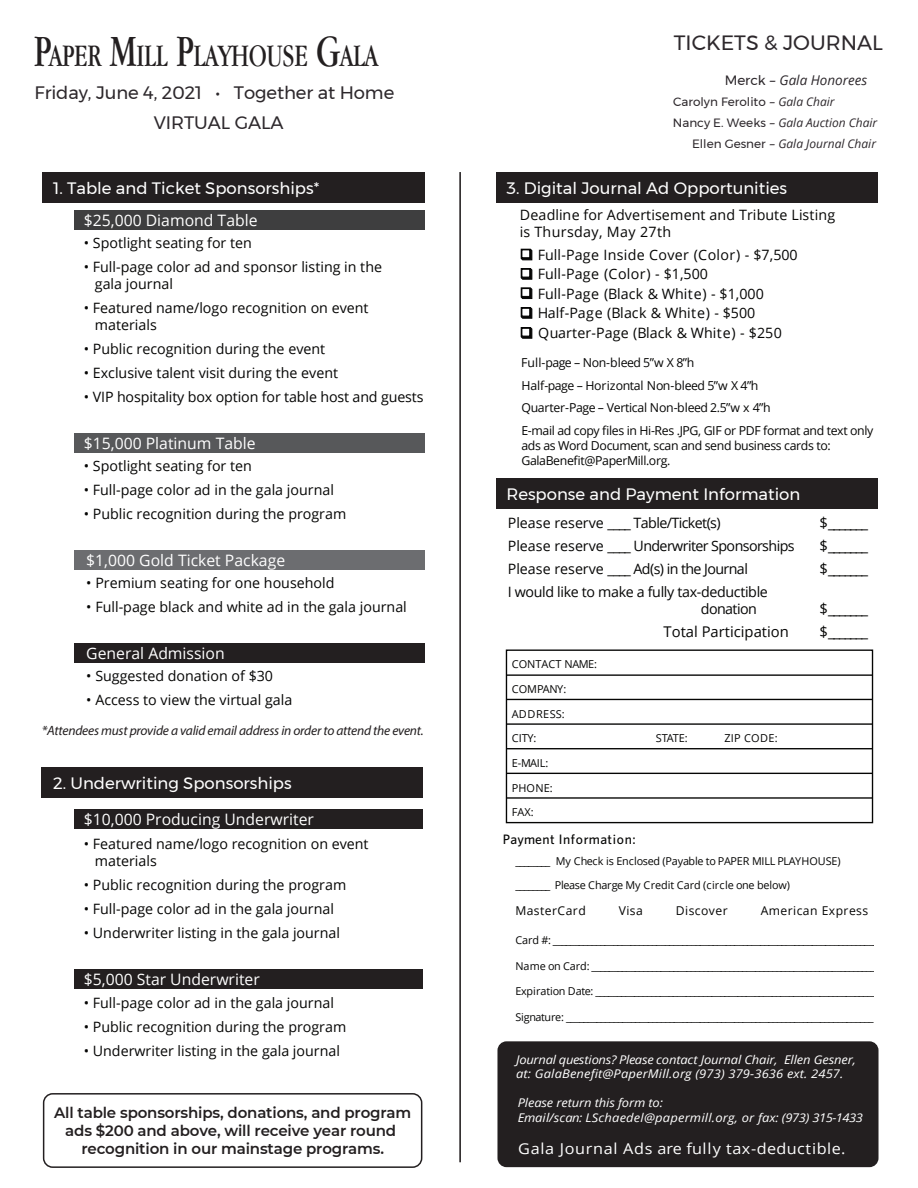
<style>
.page{position:relative;width:918px;height:1188px;background:#fff}
.page>*{position:absolute;margin:0;border:0;box-sizing:border-box;transform-origin:0 0}
.t1{font:32.25px "Garamand Condensed SW";letter-spacing:-.01em;color:#231f20}
.t2{font:20.7px "Montserrat";color:#2d282c}
.t3{font:18px/30.3px "Montserrat";letter-spacing:-.005em;color:#2d282c;text-align:center}
.t4{font:16.5px "Montserrat";color:#fff}
.t5{font:15.75px "Open Sans";color:#fff}
.t6{font:600 15px/18px "Montserrat";letter-spacing:-.01em;color:#231f20;text-align:center}
.t7{font:15px "Open Sans";letter-spacing:.04em;color:#fff;scale:1.08 1}
.t8{font:14.85px/23.2px "Open Sans";color:#050504;text-align:justify}
.t9{font:14.25px/19.6px "Open Sans";color:#050504}
.t10{font:14.25px/23.2px "Open Sans";letter-spacing:-.025em;color:#050504}
.t11{font:14.25px "Open Sans";letter-spacing:-.04em;color:#050504}
.t12{font:500 13.65px "Whitney";letter-spacing:.035em;color:#050504}
.t13{font:italic 13.5px "Myriad Pro";letter-spacing:-.015em;color:#231f20}
.t14{font:italic 13.5px "Open Sans";color:#2d282c}
.t15{font:12.3px/22.5px "Open Sans";letter-spacing:-.03em;color:#050504}
.t16{font:12.15px "Open Sans";letter-spacing:.035em;color:#050504}
.t17{font:italic 12px/14.4px "Open Sans";letter-spacing:-.01em;color:#fff;scale:1.08 1}
.t18{font:italic 12px/21px "Open Sans";color:#2d282c;text-align:right}
.t19{font:12px "Montserrat";color:#2d282c}
.t20{font:10.95px "Open Sans";color:#050504}
.t21{font:10.95px "Open Sans";letter-spacing:-.02em;color:#050504}
.t22{font:10.95px "Open Sans";letter-spacing:.035em;color:#050504}
.t23{font:10.8px "Open Sans";letter-spacing:-.01em;color:#050504}
.t24{font:10.8px "Open Sans";letter-spacing:-.03em;color:#050504}
.s1{font-size:46.2px}
.s2{font-family:"Montserrat";font-style:normal}
.s3{font-family:"Open Sans";font-style:italic}
</style>
<div class="page">
<div style="left:42px;top:172px;width:383px;height:30px;background:#231f20"></div>
<div style="left:496px;top:172px;width:381px;height:30px;background:#231f20"></div>
<div style="left:496px;top:478px;width:381px;height:30px;background:#231f20"></div>
<div style="left:42px;top:767px;width:381px;height:30px;background:#231f20"></div>
<div style="left:497px;top:1041px;width:382px;height:126px;background:#231f20;border-radius:9px"></div>
<div style="left:43px;top:1093px;width:379px;height:75px;border:2px solid #231f20;border-radius:9px"></div>
<div style="left:74px;top:210px;width:350px;height:20px;background:#3e3e3f"></div>
<div style="left:74px;top:550px;width:350px;height:20px;background:#6c6d70"></div>
<div style="left:74px;top:433px;width:350px;height:20px;background:#57585a"></div>
<div style="left:74px;top:643px;width:351px;height:20px;background:#231f20"></div>
<svg style="left:521px;top:249px;width:11px;height:11px"></svg>
<svg style="left:521px;top:268px;width:11px;height:12px"></svg>
<svg style="left:521px;top:288px;width:11px;height:11px"></svg>
<svg style="left:521px;top:307px;width:11px;height:12px"></svg>
<svg style="left:521px;top:327px;width:11px;height:12px"></svg>
<hr style="left:459px;top:172px;width:2px;height:990px;background:#231f20">
<div style="left:506px;top:650px;width:367px;height:173px;border:1px solid #050504"></div>
<hr style="left:506px;top:699px;width:367px;height:1px;background:#050504">
<hr style="left:506px;top:723px;width:367px;height:2px;background:#050504">
<hr style="left:506px;top:748px;width:367px;height:1px;background:#050504">
<hr style="left:506px;top:773px;width:367px;height:1px;background:#050504">
<hr style="left:506px;top:797px;width:367px;height:2px;background:#050504">
<div style="left:74px;top:809px;width:349px;height:20px;background:#231f20"></div>
<div style="left:74px;top:969px;width:349px;height:20px;background:#231f20"></div>
<hr style="left:506px;top:674px;width:367px;height:2px;background:#050504">
<h1 class="t1" style="left:34px;top:36px;width:346px"><span class="s1">P</span>APER <span class="s1">M</span>ILL <span class="s1">P</span>LAYHOUSE <span class="s1">G</span>ALA</h1>
<p class="t3" style="left:35px;top:77px;width:361px">Friday, June 4, 2021 • Together at Home<br>VIRTUAL GALA</p>
<h2 class="t2" style="left:674px;top:27px;width:211px">TICKETS &amp; JOURNAL</h2>
<p class="t14" style="left:725px;top:71px;width:144px"><span class="s2">Merck</span> – Gala Honorees</p>
<p class="t19" style="left:673px;top:93px;width:163px">Carolyn Ferolito <span class="s3">– Gala Chair</span></p>
<p class="t18" style="left:673px;top:112px;width:206px"><span class="s2">Nancy E. Weeks</span> – Gala Auction Chair<br><span class="s2">Ellen Gesner</span> – Gala Journal Chair</p>
<p class="t4" style="left:53px;top:176px;width:268px">1. Table and Ticket Sponsorships*</p>
<p class="t4" style="left:506px;top:175px;width:282px">3. Digital Journal Ad Opportunities</p>
<p class="t5" style="left:84px;top:209px;width:175px">$25,000 Diamond Table</p>
<p class="t9" style="left:84px;top:233px;width:170px">• Spotlight seating for ten</p>
<p class="t9" style="left:95px;top:258px;width:289px;line-height:17.1px;text-indent:-11px">• Full-page color ad and sponsor listing in the gala journal</p>
<p class="t9" style="left:95px;top:299px;width:275px;line-height:17.1px;text-indent:-11px">• Featured name/logo recognition on event materials</p>
<p class="t9" style="left:84px;top:339px;width:243px">• Public recognition during the event</p>
<p class="t9" style="left:84px;top:363px;width:256px">• Exclusive talent visit during the event</p>
<p class="t9" style="left:84px;top:387px;width:341px">• VIP hospitality box option for table host and guests</p>
<p class="t5" style="left:84px;top:432px;width:173px">$15,000 Platinum Table</p>
<p class="t9" style="left:84px;top:456px;width:170px">• Spotlight seating for ten</p>
<p class="t9" style="left:84px;top:480px;width:252px">• Full-page color ad in the gala journal</p>
<p class="t9" style="left:84px;top:504px;width:264px">• Public recognition during the program</p>
<p class="t5" style="left:86px;top:549px;width:200px">$1,000 Gold Ticket Package</p>
<p class="t9" style="left:86px;top:573px;width:250px">• Premium seating for one household</p>
<p class="t9" style="left:86px;top:597px;width:322px">• Full-page black and white ad in the gala journal</p>
<p class="t5" style="left:86px;top:642px;width:140px">General Admission</p>
<p class="t9" style="left:86px;top:666px;width:188px">• Suggested donation of $30</p>
<p class="t9" style="left:86px;top:690px;width:208px">• Access to view the virtual gala</p>
<p class="t13" style="left:42px;top:723px;width:384px">*Attendees must provide a valid email address in order to attend the event.</p>
<p class="t4" style="left:53px;top:771px;width:240px">2. Underwriting Sponsorships</p>
<p class="t5" style="left:84px;top:808px;width:232px">$10,000 Producing Underwriter</p>
<p class="t9" style="left:95px;top:835px;width:275px;line-height:17.1px;text-indent:-11px">• Featured name/logo recognition on event materials</p>
<p class="t9" style="left:84px;top:875px;width:264px">• Public recognition during the program</p>
<p class="t9" style="left:84px;top:899px;width:252px">• Full-page color ad in the gala journal</p>
<p class="t9" style="left:84px;top:923px;width:258px">• Underwriter listing in the gala journal</p>
<p class="t5" style="left:84px;top:969px;width:178px">$5,000 Star Underwriter</p>
<p class="t9" style="left:84px;top:992px;width:252px">• Full-page color ad in the gala journal</p>
<p class="t9" style="left:84px;top:1016px;width:264px">• Public recognition during the program</p>
<p class="t9" style="left:84px;top:1040px;width:258px">• Underwriter listing in the gala journal</p>
<p class="t6" style="left:54px;top:1103px;width:359px">All table sponsorships, donations, and program ads $200 and above, will receive year round recognition in our mainstage programs.</p>
<p class="t9" style="left:520px;top:206px;width:317px;line-height:16.8px">Deadline for Advertisement and Tribute Listing is Thursday, May 27th</p>
<p class="t9" style="left:538px;top:245px;width:261px">Full-Page Inside Cover (Color) - $7,500<br>Full-Page (Color) - $1,500<br>Full-Page (Black &amp; White) - $1,000<br>Half-Page (Black &amp; White) - $500<br>Quarter-Page (Black &amp; White) - $250</p>
<p class="t15" style="left:521px;top:351px;width:354px">Full-page – Non-bleed 5”w X 8”h<br>Half-page – Horizontal Non-bleed 5”w X 4”h<br>Quarter-Page – Vertical Non-bleed 2.5”w x 4”h<br>E-mail ad copy files in Hi-Res .JPG, GIF or PDF format and text only</p>
<p class="t15" style="left:521px;top:438px;width:311px;line-height:15px">ads as Word Document, scan and send business cards to:<br>GalaBenefit@PaperMill.org.</p>
<p class="t4" style="left:506px;top:482px;width:295px">Response and Payment Information</p>
<p class="t10" style="left:508px;top:511px;width:288px">Please reserve ____ Table/Ticket(s)<br>Please reserve ____ Underwriter Sponsorships Please reserve ____ Ad(s) in the Journal<br>I would like to make a fully tax-deductible</p>
<p class="t11" style="left:701px;top:599px;width:57px">donation</p>
<p class="t8" style="left:820px;top:510px;width:50px">$_______ $_______ $_______</p>
<p class="t8" style="left:820px;top:597px;width:50px">$_______</p>
<p class="t8" style="left:664px;top:620px;width:127px">Total Participation</p>
<p class="t8" style="left:820px;top:620px;width:50px">$_______</p>
<p class="t20" style="left:512px;top:657px;width:87px">CONTACT NAME:</p>
<p class="t21" style="left:512px;top:682px;width:56px">COMPANY:</p>
<p class="t22" style="left:512px;top:706px;width:54px">ADDRESS:</p>
<p class="t20" style="left:512px;top:731px;width:26px">CITY:</p>
<p class="t20" style="left:656px;top:731px;width:33px">STATE:</p>
<p class="t20" style="left:725px;top:731px;width:55px">ZIP CODE:</p>
<p class="t20" style="left:512px;top:755px;width:38px">E-MAIL:</p>
<p class="t20" style="left:512px;top:780px;width:42px">PHONE:</p>
<p class="t20" style="left:512px;top:805px;width:23px">FAX:</p>
<p class="t12" style="left:503px;top:831px;width:134px">Payment Information:</p>
<p class="t23" style="left:515px;top:853px;width:327px">________ My Check is Enclosed (Payable to PAPER MILL PLAYHOUSE)</p>
<p class="t23" style="left:515px;top:878px;width:276px">________ Please Charge My Credit Card (circle one below)</p>
<p class="t16" style="left:515px;top:902px;width:72px">MasterCard</p>
<p class="t16" style="left:619px;top:902px;width:26px">Visa</p>
<p class="t16" style="left:676px;top:902px;width:53px">Discover</p>
<p class="t16" style="left:761px;top:902px;width:109px">American Express</p>
<p class="t23" style="left:515px;top:932px;width:364px">Card #: ___________________________________________________________________________</p>
<p class="t23" style="left:515px;top:958px;width:366px">Name on Card: ___________________________________________________________________</p>
<p class="t23" style="left:515px;top:984px;width:367px">Expiration Date: __________________________________________________________________</p>
<p class="t24" style="left:515px;top:1010px;width:360px">Signature: _______________________________________________________________________</p>
<p class="t17" style="left:516px;top:1052px;width:316px">Journal questions? Please contact Journal Chair, Ellen Gesner, at: GalaBenefit@PaperMill.org (973) 379-3636 ext. 2457.</p>
<p class="t17" style="left:518px;top:1096px;width:321px">Please return this form to:<br>Email/scan: LSchaedel@papermill.org, or fax: (973) 315-1433</p>
<p class="t7" style="left:518px;top:1138px;width:305px">Gala Journal Ads are fully tax-deductible.</p>
</div>
